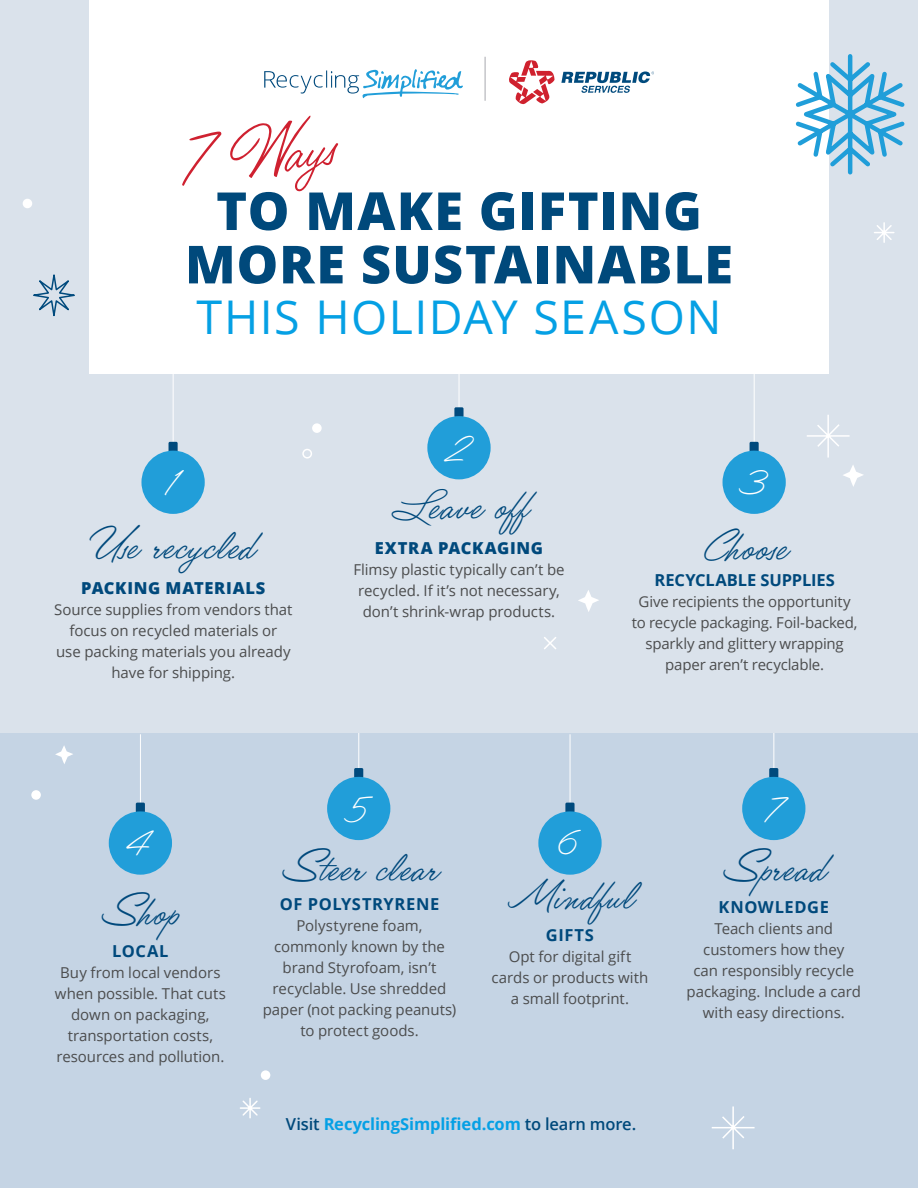
<style>
.page{position:relative;width:918px;height:1188px;background:#fff}
.page>*{position:absolute;margin:0;border:0;box-sizing:border-box;transform-origin:0 0}
.t1{font:68.7px "Filmotype La Crosse";color:#cf2130}
.t2{font:800 52.5px/53.4px "Open Sans";letter-spacing:.02em;color:#00497b;text-align:center}
.t3{font:46.5px "Open Sans";letter-spacing:.03em;color:#05a0e4}
.t4{font:45px "Filmotype La Crosse";letter-spacing:.03em;color:#00497c}
.t5{font:36px "Filmotype La Crosse";color:#fff}
.t6{font:700 16.5px "Open Sans";letter-spacing:-.01em;color:#05a0e4}
.t7{font:700 16.5px "Open Sans";letter-spacing:.035em;color:#00497c}
.t8{font:800 16.5px "Open Sans";letter-spacing:.04em;color:#00497c}
.t9{font:700 16.5px "Open Sans";letter-spacing:-.005em;color:#00497c}
.t10{font:15px/21px "Open Sans";letter-spacing:-.005em;color:#4b4c4d;text-align:center}
.s1{font-weight:600;color:#00497b}
</style>
<div class="page">
<div style="left:0;top:732px;width:918px;height:456px;background:#c5d4e4"></div>
<hr style="left:358px;top:700px;width:1px;height:68px;background:#fff">
<div style="left:354px;top:768px;width:9px;height:10px;background:#004a7d"></div>
<div style="left:327px;top:777px;width:63px;height:63px;background:#219ed9;border-radius:50%"></div>
<hr style="left:140px;top:734px;width:1px;height:69px;background:#fff">
<div style="left:136px;top:803px;width:9px;height:10px;background:#004a7d"></div>
<div style="left:109px;top:811px;width:63px;height:64px;background:#219ed9;border-radius:50%"></div>
<hr style="left:570px;top:734px;width:1px;height:69px;background:#fff">
<div style="left:565px;top:803px;width:10px;height:10px;background:#004a7d"></div>
<div style="left:538px;top:811px;width:64px;height:64px;background:#219ed9;border-radius:50%"></div>
<hr style="left:773px;top:700px;width:1px;height:68px;background:#fff">
<div style="left:769px;top:768px;width:9px;height:10px;background:#004a7d"></div>
<div style="left:742px;top:777px;width:63px;height:63px;background:#219ed9;border-radius:50%"></div>
<div style="left:0;top:0;width:918px;height:732px;background:#dae2eb"></div>
<div style="left:89px;top:0;width:740px;height:374px;background:#fff"></div>
<svg style="left:509px;top:60px;width:145px;height:45px"></svg>
<svg style="left:264px;top:69px;width:199px;height:29px"></svg>
<hr style="left:485px;top:57px;width:1px;height:44px;background:#b1b2b7">
<hr style="left:173px;top:373px;width:1px;height:69px;background:#fff">
<div style="left:169px;top:442px;width:9px;height:10px;background:#004a7d"></div>
<div style="left:141px;top:451px;width:64px;height:63px;background:#219ed9;border-radius:50%"></div>
<hr style="left:754px;top:373px;width:1px;height:69px;background:#fff">
<div style="left:750px;top:442px;width:9px;height:10px;background:#004a7d"></div>
<div style="left:723px;top:451px;width:63px;height:63px;background:#219ed9;border-radius:50%"></div>
<hr style="left:459px;top:339px;width:1px;height:68px;background:#fff">
<div style="left:454px;top:407px;width:10px;height:10px;background:#004a7d"></div>
<div style="left:427px;top:416px;width:64px;height:63px;background:#219ed9;border-radius:50%"></div>
<svg style="left:795px;top:54px;width:110px;height:121px"></svg>
<svg style="left:33px;top:274px;width:42px;height:43px"></svg>
<svg style="left:711px;top:1106px;width:44px;height:44px"></svg>
<div style="left:261px;top:1070px;width:9px;height:10px;background:#fff;border-radius:50%"></div>
<div style="left:312px;top:423px;width:10px;height:10px;background:#fff;border-radius:50%"></div>
<div style="left:31px;top:790px;width:10px;height:10px;background:#fff;border-radius:50%"></div>
<div style="left:23px;top:199px;width:9px;height:9px;background:#fff;border-radius:50%"></div>
<svg style="left:578px;top:590px;width:21px;height:22px"></svg>
<svg style="left:55px;top:745px;width:18px;height:19px"></svg>
<div style="left:302px;top:449px;width:10px;height:10px;border:2px solid #fff;border-radius:50%"></div>
<svg style="left:240px;top:1098px;width:21px;height:21px"></svg>
<svg style="left:874px;top:222px;width:21px;height:21px"></svg>
<svg style="left:544px;top:637px;width:12px;height:12px"></svg>
<svg style="left:807px;top:415px;width:57px;height:72px"></svg>
<p class="t1" style="left:171px;top:124px;width:161px;rotate:-9deg">7 Ways</p>
<p class="t2" style="left:185px;top:181px;width:550px">TO MAKE GIFTING<br>MORE SUSTAINABLE</p>
<p class="t3" style="left:197px;top:285px;width:526px">THIS HOLIDAY SEASON</p>
<p class="t5" style="left:447px;top:428px;width:24px">2</p>
<p class="t5" style="left:166px;top:462px;width:14px">1</p>
<p class="t5" style="left:740px;top:461px;width:28px">3</p>
<p class="t4" style="left:390px;top:477px;width:139px">Leave off</p>
<p class="t8" style="left:375px;top:535px;width:170px">EXTRA PACKAGING</p>
<p class="t10" style="left:353px;top:559px;width:213px">Flimsy plastic typically can’t be recycled. If it’s not necessary, don’t shrink-wrap products.</p>
<p class="t4" style="left:92px;top:517px;width:164px">Use recycled</p>
<p class="t8" style="left:81px;top:576px;width:186px">PACKING MATERIALS</p>
<p class="t10" style="left:54px;top:599px;width:240px">Source supplies from vendors that focus on recycled materials or<br>use packing materials you already have for shipping.</p>
<p class="t4" style="left:702px;top:518px;width:87px">Choose</p>
<p class="t9" style="left:654px;top:569px;width:182px">RECYCLABLE SUPPLIES</p>
<p class="t10" style="left:632px;top:591px;width:227px">Give recipients the opportunity to recycle packaging. Foil-backed, sparkly and glittery wrapping paper aren’t recyclable.</p>
<p class="t5" style="left:346px;top:789px;width:23px">5</p>
<p class="t5" style="left:126px;top:822px;width:26px">4</p>
<p class="t5" style="left:557px;top:821px;width:23px">6</p>
<p class="t4" style="left:281px;top:839px;width:158px">Steer clear</p>
<p class="t7" style="left:280px;top:893px;width:161px">OF POLYSTRYRENE</p>
<p class="t10" style="left:263px;top:915px;width:195px">Polystyrene foam, commonly known by the brand Styrofoam, isn’t recyclable. Use shredded paper (not packing peanuts) to protect goods.</p>
<p class="t4" style="left:507px;top:867px;width:127px">Mindful</p>
<p class="t7" style="left:546px;top:924px;width:50px">GIFTS</p>
<p class="t10" style="left:492px;top:946px;width:158px">Opt for digital gift cards or products with a small footprint.</p>
<p class="t4" style="left:101px;top:882px;width:81px">Shop</p>
<p class="t7" style="left:112px;top:939px;width:58px">LOCAL</p>
<p class="t10" style="left:55px;top:961px;width:172px">Buy from local vendors when possible. That cuts down on packaging, transportation costs, resources and pollution.</p>
<p class="t6" style="left:286px;top:1112px;width:352px"><span class="s1">Visit</span> RecyclingSimplified.com <span class="s1">to learn more.</span></p>
<p class="t5" style="left:764px;top:789px;width:21px">7</p>
<p class="t4" style="left:723px;top:839px;width:104px">Spread</p>
<p class="t7" style="left:719px;top:896px;width:112px">KNOWLEDGE</p>
<p class="t10" style="left:687px;top:918px;width:176px">Teach clients and customers how they<br>can responsibly recycle packaging. Include a card with easy directions.</p>
</div>
